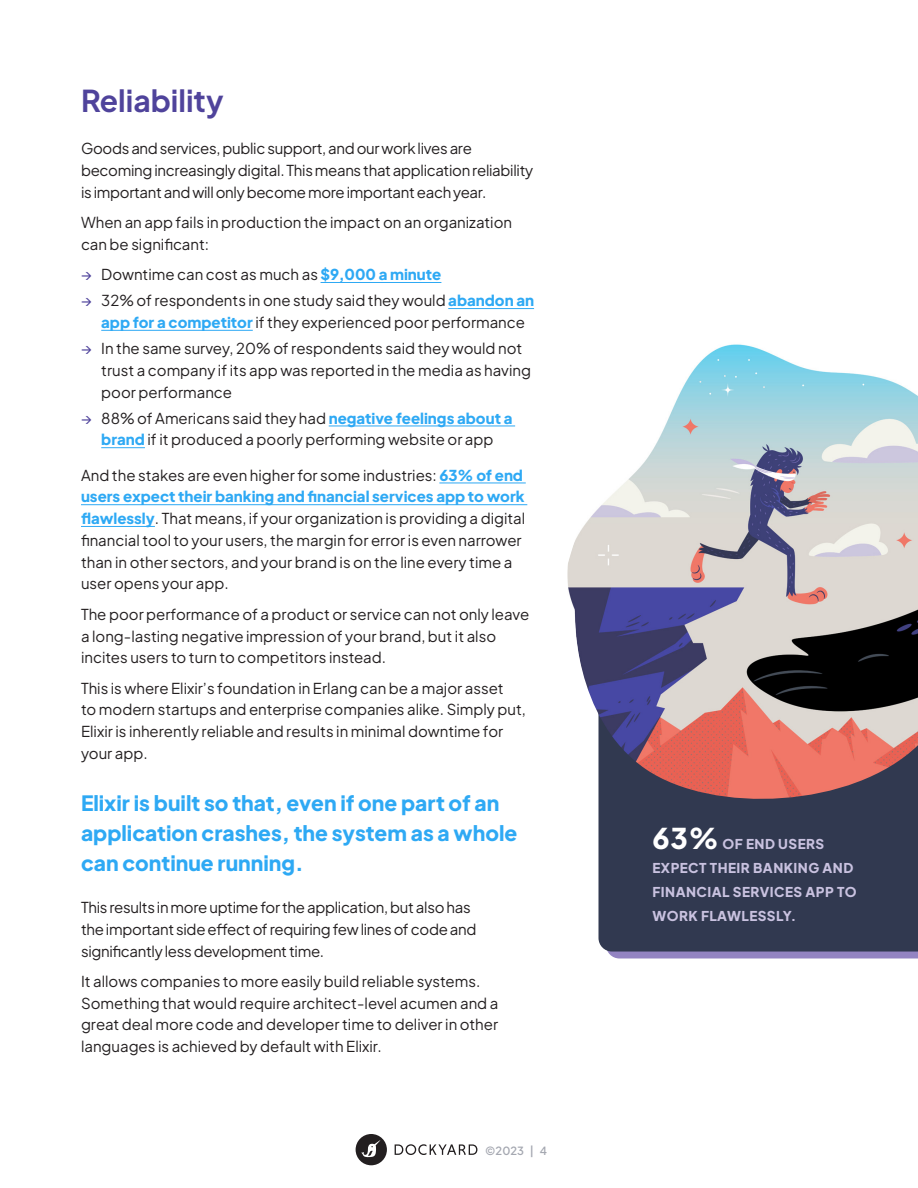
<style>
.page{position:relative;width:918px;height:1188px;background:#fff}
.page>*{position:absolute;margin:0;border:0;box-sizing:border-box;transform-origin:0 0}
.A_Head{font:700 30px "Plus Jakarta Sans";color:#4f439b}
.Pull_Quote{font:800 21px/30px "Plus Jakarta Sans";color:#2ea9f4}
.Body_Copy{font:15px/21.8px "Plus Jakarta Sans";color:#231f20}
.Body_Copy-2{font:15px/21.8px "Plus Jakarta Sans";letter-spacing:-.02em;color:#231f20}
.Body_Copy-3{font:800 13.5px/24px "Plus Jakarta Sans";letter-spacing:.035em;color:#c9c2e0}
.t1{font:600 11.25px "Plus Jakarta Sans";color:#a5a8b1}
.s1{color:#4f439b}
.s2{font-weight:800;color:#2ea9f4}
.s3{font-size:28.5px;color:#fff}
</style>
<div class="page">
<svg style="left:356px;top:1134px;width:31px;height:31px"></svg>
<svg style="left:395px;top:1144px;width:82px;height:11px"></svg>
<hr style="left:321px;top:282px;width:120px;height:1px;background:#2ea9f4">
<hr style="left:448px;top:308px;width:86px;height:1px;background:#2ea9f4">
<hr style="left:101px;top:330px;width:152px;height:1px;background:#2ea9f4">
<hr style="left:329px;top:426px;width:186px;height:1px;background:#2ea9f4">
<hr style="left:101px;top:447px;width:44px;height:1px;background:#2ea9f4">
<hr style="left:439px;top:483px;width:87px;height:1px;background:#2ea9f4">
<hr style="left:81px;top:504px;width:446px;height:1px;background:#2ea9f4">
<hr style="left:81px;top:526px;width:74px;height:1px;background:#2ea9f4">
<div style="left:608px;top:952px;width:310px;height:6px;background:#9384c2"></div>
<div style="left:598px;top:801px;width:320px;height:151px;background:#313950"></div>
<img style="left:567px;top:344px;width:351px;height:457px">
<p class="A_Head" style="left:81px;top:76px;width:144px">Reliability</p>
<p class="Body_Copy-2" style="left:81px;top:136px;width:454px">Goods and services, public support, and our work lives are becoming increasingly digital. This means that application reliability is important and will only become more important each year.</p>
<p class="Body_Copy" style="left:81px;top:210px;width:433px">When an app fails in production the impact on an organization can be significant:</p>
<p class="Body_Copy" style="left:81px;top:262px;width:362px"><span class="s1">→</span> Downtime can cost as much as <span class="s2">$9,000 a minute</span></p>
<p class="Body_Copy" style="left:101px;top:288px;width:434px;text-indent:-20px"><span class="s1">→</span> 32% of respondents in one study said they would <span class="s2">abandon an app for a competitor</span> if they experienced poor performance</p>
<p class="Body_Copy" style="left:101px;top:336px;width:431px;text-indent:-20px"><span class="s1">→</span> In the same survey, 20% of respondents said they would not trust a company if its app was reported in the media as having poor performance</p>
<p class="Body_Copy" style="left:81px;top:406px;width:433px;text-align:center"><span class="s1">→</span> 88% of Americans said they had <span class="s2">negative feelings about a brand</span> if it produced a poorly performing website or app</p>
<p class="Body_Copy" style="left:81px;top:463px;width:446px">And the stakes are even higher for some industries: <span class="s2">63% of end users expect their banking and financial services app to work flawlessly</span>. That means, if your organization is providing a digital financial tool to your users, the margin for error is even narrower than in other sectors, and your brand is on the line every time a user opens your app.</p>
<p class="Body_Copy" style="left:81px;top:602px;width:450px">The poor performance of a product or service can not only leave a long-lasting negative impression of your brand, but it also incites users to turn to competitors instead.</p>
<p class="Body_Copy" style="left:81px;top:676px;width:446px">This is where Elixir’s foundation in Erlang can be a major asset<br>to modern startups and enterprise companies alike. Simply put, Elixir is inherently reliable and results in minimal downtime for your app.</p>
<p class="Pull_Quote" style="left:81px;top:786px;width:438px">Elixir is built so that, even if one part of an application crashes, the system as a whole can continue running.</p>
<p class="Body_Copy-2" style="left:81px;top:895px;width:397px">This results in more uptime for the application, but also has the important side effect of requiring few lines of code and significantly less development time.</p>
<p class="Body_Copy" style="left:81px;top:969px;width:419px">It allows companies to more easily build reliable systems.<br>Something that would require architect-level acumen and a great deal more code and developer time to deliver in other languages is achieved by default with Elixir.</p>
<p class="t1" style="left:485px;top:1142px;width:63px">©2023 | 4</p>
<p class="Body_Copy-3" style="left:652px;top:830px;width:206px"><span class="s3">63%</span> OF END USERS<br>EXPECT THEIR BANKING AND<br>FINANCIAL SERVICES APP TO<br>WORK FLAWLESSLY.</p>
</div>
